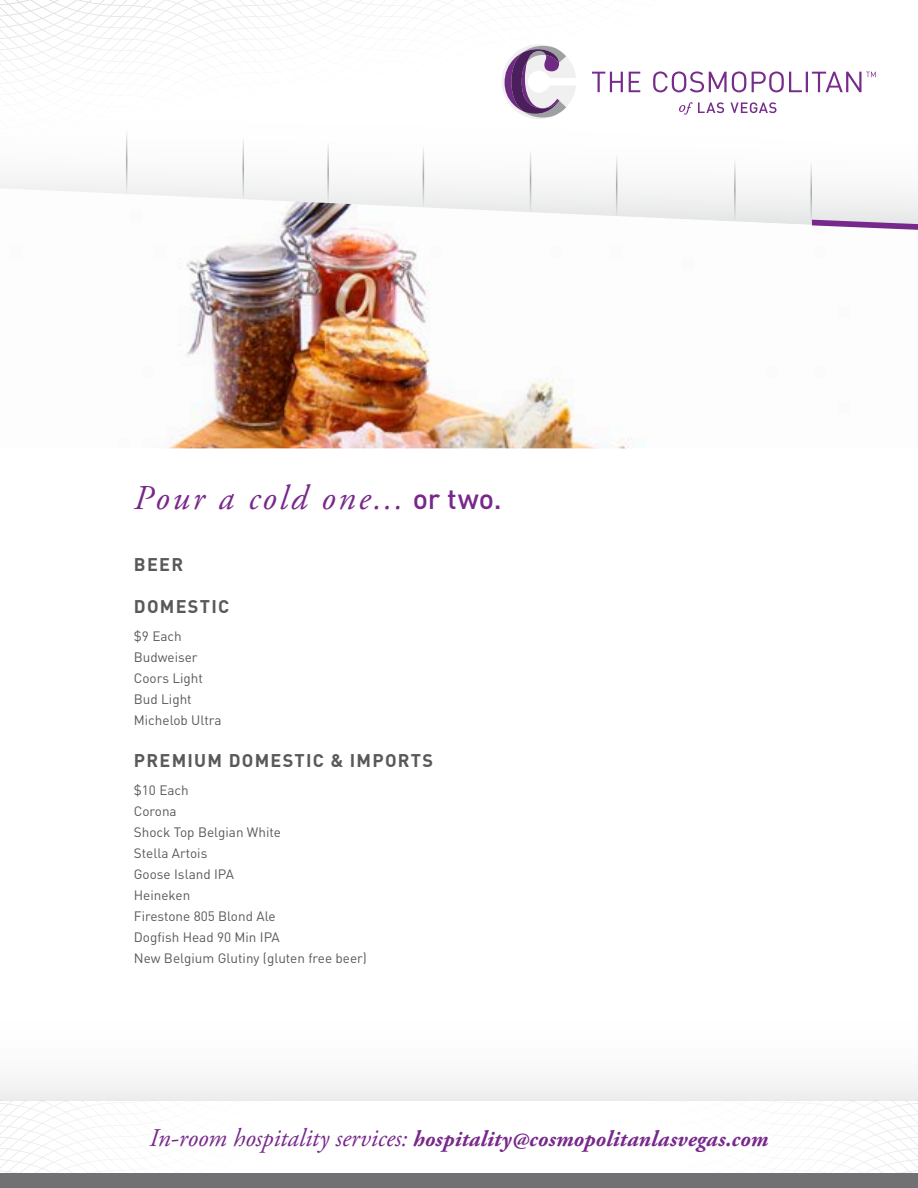
<style>
.page{position:relative;width:918px;height:1188px;background:#fff}
.page>*{position:absolute;margin:0;border:0;box-sizing:border-box;transform-origin:0 0}
.t1{font:italic 34.8px "Adobe Garamond Pro";letter-spacing:.075em;color:#78288b}
.t2{font:italic 700 22.5px "Adobe Garamond Pro";letter-spacing:.005em;color:#78288b}
.t3{font:700 18px "DIN Pro";letter-spacing:.07em;color:#58595b}
.t4{font:13.5px/21px "DIN Pro";color:#58595b}
.s1{font-family:"DIN Pro";font-weight:500;font-style:normal;font-size:28.5px}
.s2{font-weight:400;font-size:25.5px}
</style>
<div class="page">
<svg style="left:0;top:1101px;width:918px;height:73px"></svg>
<div style="left:0;top:1174px;width:918px;height:14px;background:#717073"></div>
<div style="left:0;top:993px;width:918px;height:108px;background:linear-gradient(to right,#fafafa,#fafafa)"></div>
<svg style="left:0;top:0;width:448px;height:76px"></svg>
<svg style="left:0;top:137px;width:618px;height:51px"></svg>
<svg style="left:679px;top:102px;width:98px;height:13px"></svg>
<svg style="left:592px;top:71px;width:284px;height:21px"></svg>
<svg style="left:502px;top:45px;width:74px;height:74px"></svg>
<hr style="left:126px;top:130px;width:1px;height:64px;background:#a7a9ac">
<hr style="left:243px;top:136px;width:1px;height:65px;background:#a7a9ac">
<hr style="left:423px;top:145px;width:1px;height:64px;background:#a7a9ac">
<hr style="left:327px;top:141px;width:2px;height:64px;background:#a7a9ac">
<hr style="left:530px;top:149px;width:1px;height:64px;background:#a7a9ac">
<hr style="left:616px;top:154px;width:1px;height:64px;background:#a7a9ac">
<hr style="left:810px;top:161px;width:2px;height:64px;background:#a7a9ac">
<hr style="left:734px;top:158px;width:2px;height:64px;background:#a7a9ac">
<img style="left:9px;top:188px;width:909px;height:260px">
<svg style="left:812px;top:220px;width:106px;height:10px"></svg>
<h1 class="t1" style="left:134px;top:477px;width:369px">Pour a cold one... <span class="s1">or two.</span></h1>
<h3 class="t3" style="left:134px;top:553px;width:51px">BEER</h3>
<h3 class="t3" style="left:134px;top:595px;width:97px">DOMESTIC</h3>
<p class="t4" style="left:134px;top:625px;width:89px">$9 Each<br>Budweiser<br>Coors Light<br>Bud Light<br>Michelob Ultra</p>
<h3 class="t3" style="left:134px;top:749px;width:301px">PREMIUM DOMESTIC &amp; IMPORTS</h3>
<p class="t4" style="left:134px;top:779px;width:235px">$10 Each<br>Corona<br>Shock Top Belgian White<br>Stella Artois<br>Goose Island IPA<br>Heineken<br>Firestone 805 Blond Ale<br>Dogfish Head 90 Min IPA<br>New Belgium Glutiny (gluten free beer)</p>
<h2 class="t2" style="left:150px;top:1126px;width:620px"><span class="s2">In-room hospitality services:</span> hospitality@cosmopolitanlasvegas.com</h2>
</div>
